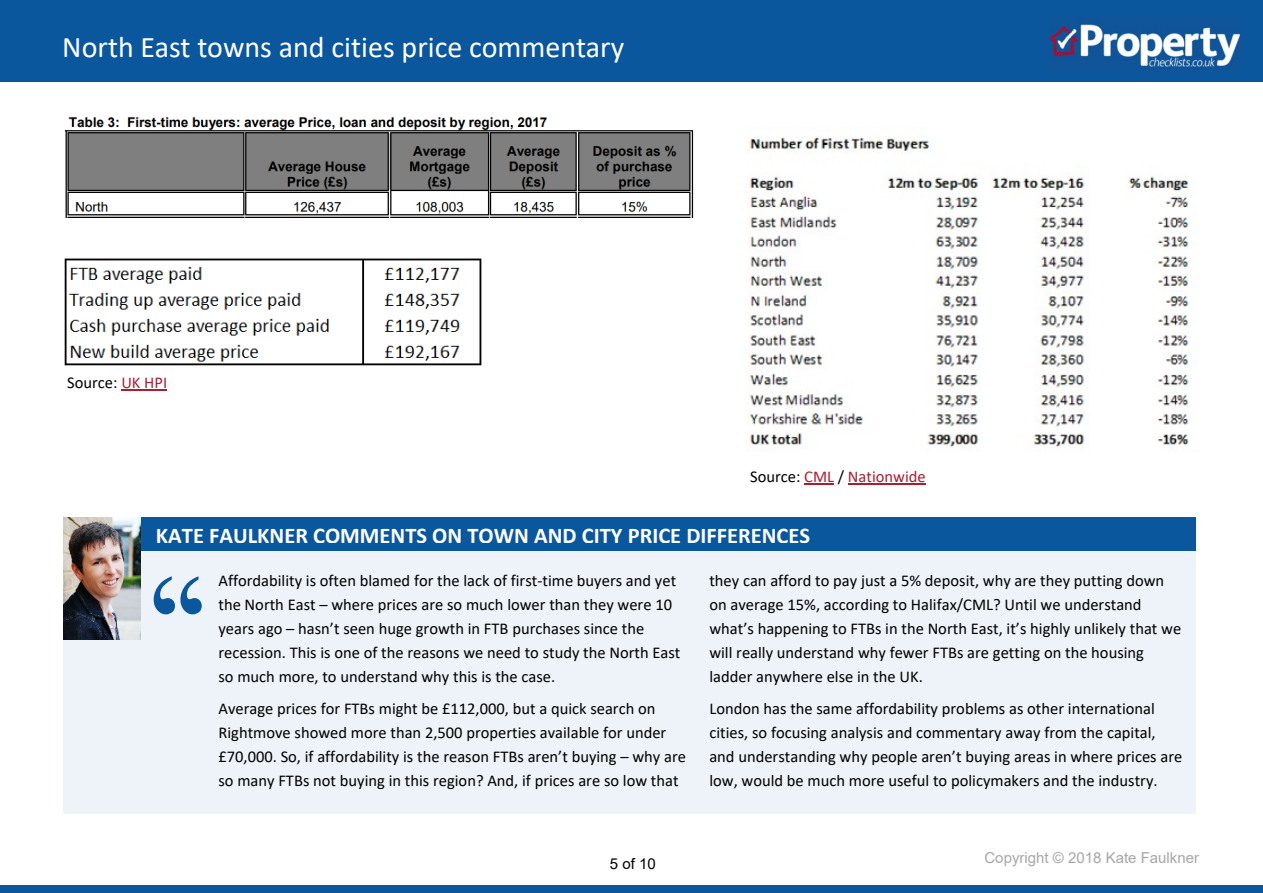
<style>
.page{position:relative;width:1263px;height:893px;background:#fff}
.page>*{position:absolute;margin:0;border:0;box-sizing:border-box;transform-origin:0 0}
.t1{font:150.45px "Times New Roman";color:#0a579e;scale:.95 1}
.t2{font:30px "Calibri";color:#fff}
.t3{font:700 22.5px "Calibri";color:#fff}
.t4{font:16.5px/24px "Calibri";color:#000}
.t5{font:16.5px "Calibri";color:#a81e33}
.t6{font:15px "Arial";color:#a6a6a6}
.t7{font:15px "Arial";color:#000}
.s1{color:#a81e33}
.s2{color:#000}
</style>
<div class="page">
<div style="left:0;top:0;width:1263px;height:81px;background:#0a579e"></div>
<img style="left:1049px;top:21px;width:192px;height:49px">
<div style="left:0;top:885px;width:1263px;height:8px;background:#0a579e"></div>
<hr style="left:121px;top:390px;width:46px;height:1px;background:#a81e33">
<img style="left:64px;top:117px;width:630px;height:101px">
<img style="left:64px;top:258px;width:418px;height:108px">
<img style="left:749px;top:136px;width:444px;height:314px">
<hr style="left:804px;top:483px;width:30px;height:1px;background:#a81e33">
<hr style="left:848px;top:483px;width:78px;height:1px;background:#a81e33">
<div style="left:64px;top:518px;width:1132px;height:296px;background:#edf3f8"></div>
<div style="left:64px;top:518px;width:1132px;height:33px;background:#0a579e"></div>
<img style="left:64px;top:518px;width:77px;height:122px">
<h2 class="t2" style="left:62px;top:34px;width:563px">North East towns and cities price commentary</h2>
<p class="t4" style="left:67px;top:372px;width:101px">Source: <span class="s1">UK HPI</span></p>
<p class="t5" style="left:750px;top:469px;width:177px"><span class="s2">Source:</span> CML <span class="s2">/</span> Nationwide</p>
<h3 class="t3" style="left:156px;top:526px;width:656px">KATE FAULKNER COMMENTS ON TOWN AND CITY PRICE DIFFERENCES</h3>
<p class="t4" style="left:709px;top:570px;width:473px">they can afford to pay just a 5% deposit, why are they putting down on average 15%, according to Halifax/CML? Until we understand what’s happening to FTBs in the North East, it’s highly unlikely that we will really understand why fewer FTBs are getting on the housing ladder anywhere else in the UK.</p>
<p class="t4" style="left:709px;top:698px;width:474px">London has the same affordability problems as other international cities, so focusing analysis and commentary away from the capital, and understanding why people aren’t buying areas in where prices are low, would be much more useful to policymakers and the industry.</p>
<h1 class="t1" style="left:141px;top:574px;width:80px">‘‘</h1>
<p class="t4" style="left:218px;top:570px;width:463px">Affordability is often blamed for the lack of first-time buyers and yet the North East – where prices are so much lower than they were 10 years ago – hasn’t seen huge growth in FTB purchases since the recession. This is one of the reasons we need to study the North East so much more, to understand why this is the case.</p>
<p class="t4" style="left:218px;top:698px;width:469px">Average prices for FTBs might be £112,000, but a quick search on Rightmove showed more than 2,500 properties available for under £70,000. So, if affordability is the reason FTBs aren’t buying – why are so many FTBs not buying in this region? And, if prices are so low that</p>
<p class="t7" style="left:610px;top:858px;width:47px">5 of 10</p>
<p class="t6" style="left:984px;top:852px;width:216px">Copyright © 2018 Kate Faulkner</p>
</div>
